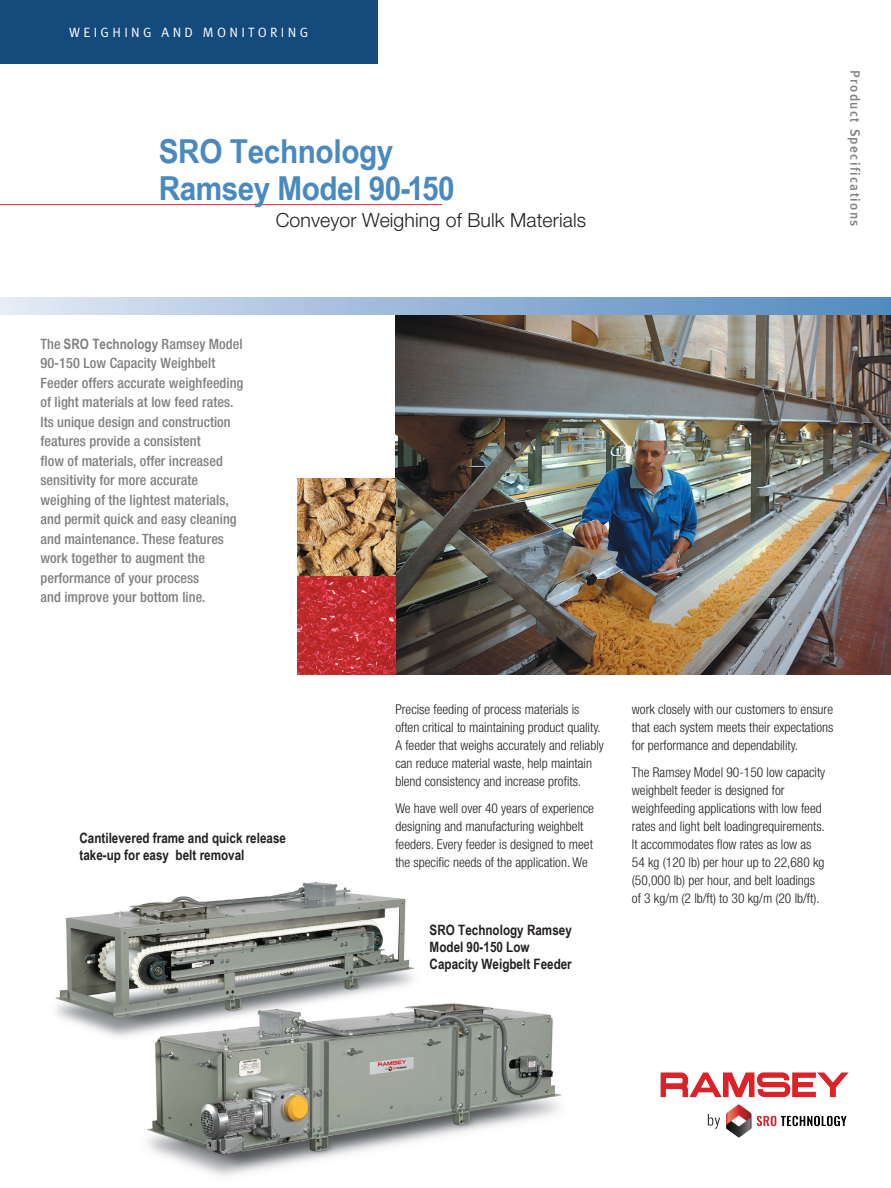
<style>
.page{position:relative;width:891px;height:1188px;background:#fff}
.page>*{position:absolute;margin:0;border:0;box-sizing:border-box;transform-origin:0 0}
.t1{font:700 33px/36.2px "Arial Narrow";letter-spacing:-.015em;color:#4a89be;scale:1.1 1}
.Sub_Title{font:300 19.5px "Helvetica Neue LT Std";letter-spacing:.005em;color:#231f20}
.t2{font:500 condensed 14.25px/19.5px "Helvetica Neue";letter-spacing:.005em;color:#808083}
.t3{font:700 14.25px/17.1px "Arial Narrow";color:#231f20}
.t4{font:300 condensed 13.5px/18px "Helvetica Neue";color:#231f20}
.Document_Type{font:500 13.5px "Meta Plus";letter-spacing:.1em;color:#808083}
.Product_Category{font:13.5px "Meta Normal LF";letter-spacing:.25em;color:#fff}
.s1{font-family:"Arial Narrow";font-weight:700;font-stretch:normal}
</style>
<div class="page">
<div style="left:0;top:297px;width:891px;height:18px;background:linear-gradient(to right,#e3e8f4,#4f87be)"></div>
<img style="left:55px;top:882px;width:507px;height:294px">
<hr style="left:0;top:204px;width:442px;height:1px;background:#ee2d33">
<div style="left:0;top:0;width:377px;height:64px;background:#144a7c"></div>
<img style="left:396px;top:315px;width:495px;height:360px">
<img style="left:297px;top:479px;width:98px;height:196px">
<img style="left:660px;top:1072px;width:189px;height:66px">
<p class="Product_Category" style="left:69px;top:24px;width:241px">WEIGHING AND MONITORING</p>
<p class="t1" style="left:159px;top:132px;width:271px">SRO Technology<br>Ramsey Model 90-150</p>
<p class="Sub_Title" style="left:276px;top:208px;width:312px">Conveyor Weighing of Bulk Materials</p>
<p class="Document_Type" style="left:863px;top:70px;width:158px;rotate:90deg">Product Specifications</p>
<p class="t2" style="left:40px;top:334px;width:205px">The <span class="s1">SRO Technology</span> Ramsey Model<br>90-150 Low Capacity Weighbelt<br>Feeder offers accurate weighfeeding of light materials at low feed rates.<br>Its unique design and construction features provide a consistent<br>flow of materials, offer increased sensitivity for more accurate weighing of the lightest materials, and permit quick and easy cleaning and maintenance. These features work together to augment the performance of your process<br>and improve your bottom line.</p>
<p class="t3" style="left:80px;top:829px;width:208px">Cantilevered frame and quick release take-up for easy belt removal</p>
<p class="t4" style="left:395px;top:700px;width:186px">Precise feeding of process materials is</p>
<p class="t4" style="left:395px;top:718px;width:210px">often critical to maintaining product quality.<br>A feeder that weighs accurately and reliably can reduce material waste, help maintain blend consistency and increase profits.</p>
<p class="t4" style="left:395px;top:799px;width:200px">We have well over 40 years of experience</p>
<p class="t4" style="left:395px;top:817px;width:190px">designing and manufacturing weighbelt</p>
<p class="t4" style="left:395px;top:835px;width:199px">feeders. Every feeder is designed to meet</p>
<p class="t4" style="left:395px;top:853px;width:194px">the specific needs of the application. We</p>
<p class="t3" style="left:430px;top:921px;width:144px">SRO Technology Ramsey<br>Model 90-150 Low<br>Capacity Weigbelt Feeder</p>
<p class="t4" style="left:632px;top:700px;width:203px">work closely with our customers to ensure</p>
<p class="t4" style="left:632px;top:718px;width:203px">that each system meets their expectations</p>
<p class="t4" style="left:632px;top:736px;width:168px">for performance and dependability.</p>
<p class="t4" style="left:632px;top:763px;width:195px">The Ramsey Model 90-150 low capacity weighbelt feeder is designed for weighfeeding applications with low feed rates and light belt loadingrequirements.<br>It accommodates flow rates as low as 54 kg (120 lb) per hour up to 22,680 kg (50,000 lb) per hour, and belt loadings of 3 kg/m (2 lb/ft) to 30 kg/m (20 lb/ft).</p>
</div>
